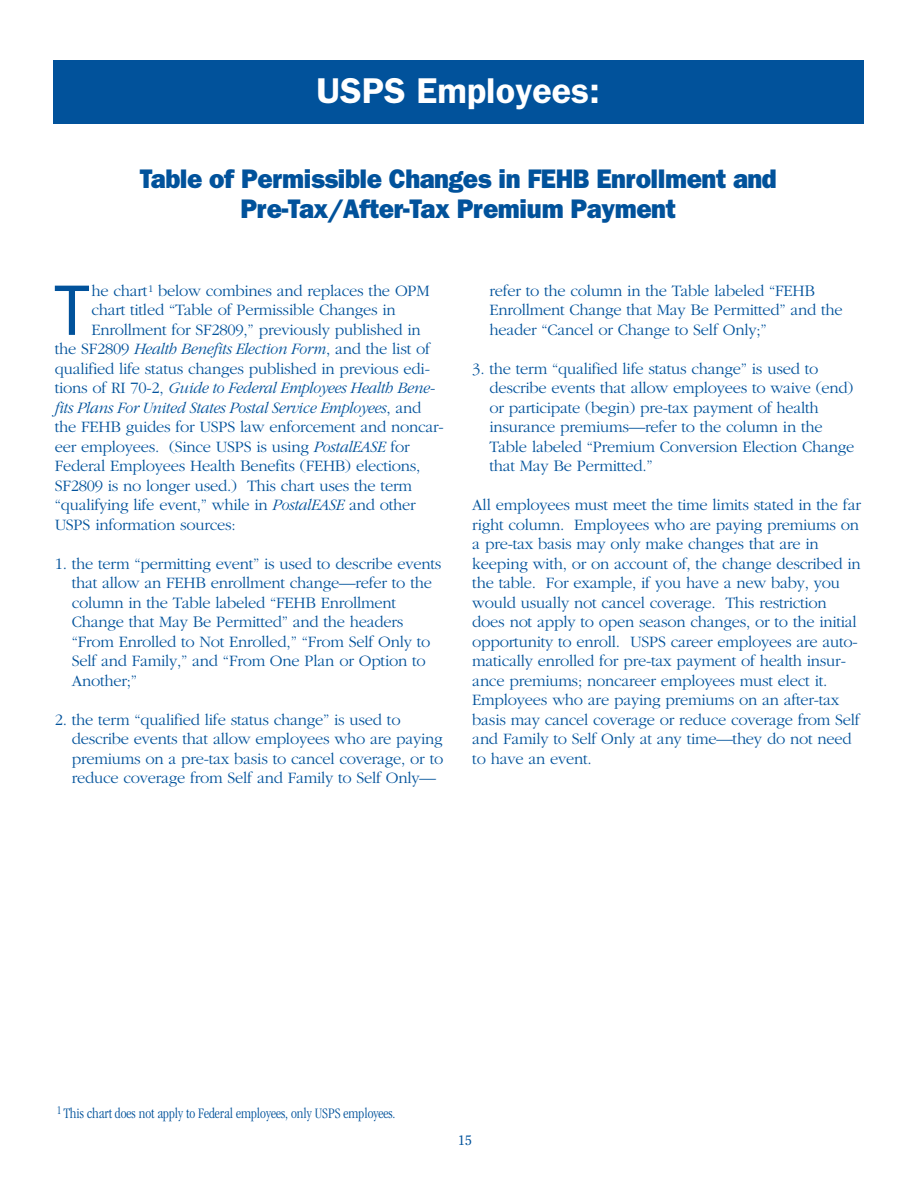
<style>
.page{position:relative;width:918px;height:1188px;background:#fff}
.page>*{position:absolute;margin:0;border:0;box-sizing:border-box;transform-origin:0 0}
.t1{font:71.85px "Franklin Gothic";color:#01529b}
.t2{font:600 36px "Franklin Gothic";color:#fff}
.t3{font:800 27px/30px "Franklin Gothic";letter-spacing:-.02em;color:#01529b;text-align:center;scale:.95 1}
.t4{font:300 16.5px/19.5px "Garamond";letter-spacing:-.015em;color:#01529b}
.t5{font:italic 300 16.5px "Garamond";letter-spacing:-.015em;color:#01529b;scale:.95 1}
.t6{font:300 condensed 15px "Garamond";color:#01529b}
.t7{font:13.5px "Clearface";color:#01529b}
.s1{font-style:normal}
.s2{font-style:italic}
</style>
<div class="page">
<div style="left:53px;top:60px;width:810px;height:64px;background:#01529b"></div>
<h2 class="t2" style="left:316px;top:79px;width:285px">USPS Employees:</h2>
<h3 class="t3" style="left:140px;top:166px;width:672px">Table of Permissible Changes in FEHB Enrollment and<br>Pre-Tax/After-Tax Premium Payment</h3>
<h1 class="t1" style="left:54px;top:286px;width:37px">T</h1>
<p class="t4" style="left:91px;top:282px;width:340px">he chart<sup>1</sup> below combines and replaces the OPM</p>
<p class="t4" style="left:91px;top:302px;width:306px">chart titled “Table of Permissible Changes in</p>
<p class="t4" style="left:91px;top:321px;width:331px">Enrollment for SF2809,” previously published in</p>
<p class="t5" style="left:55px;top:343px;width:397px"><span class="s1">the SF2809</span> Health Benefits Election Form<span class="s1">, and the list of</span></p>
<p class="t4" style="left:55px;top:360px;width:377px">qualified life status changes published in previous edi-</p>
<p class="t5" style="left:55px;top:382px;width:402px"><span class="s1">tions of RI 70-2,</span> Guide to Federal Employees Health Bene-</p>
<p class="t5" style="left:55px;top:401px;width:387px">fits Plans For United States Postal Service Employees<span class="s1">, and</span></p>
<p class="t4" style="left:55px;top:419px;width:391px">the FEHB guides for USPS law enforcement and noncar-</p>
<p class="t4" style="left:55px;top:438px;width:357px">eer employees. (Since USPS is using <span class="s2">PostalEASE</span> for</p>
<p class="t4" style="left:55px;top:458px;width:367px">Federal Employees Health Benefits (FEHB) elections,</p>
<p class="t4" style="left:55px;top:477px;width:359px">SF2809 is no longer used.) This chart uses the term</p>
<p class="t4" style="left:55px;top:497px;width:363px">“qualifying life event,” while in <span class="s2">PostalEASE</span> and other</p>
<p class="t4" style="left:55px;top:516px;width:182px">USPS information sources:</p>
<p class="t4" style="left:72px;top:555px;width:371px;text-indent:-17px">1. the term “permitting event” is used to describe events that allow an FEHB enrollment change—refer to the column in the Table labeled “FEHB Enrollment Change that May Be Permitted” and the headers “From Enrolled to Not Enrolled,” “From Self Only to Self and Family,” and “From One Plan or Option to Another;”</p>
<p class="t4" style="left:72px;top:711px;width:373px;text-indent:-17px">2. the term “qualified life status change” is used to describe events that allow employees who are paying premiums on a pre-tax basis to cancel coverage, or to reduce coverage from Self and Family to Self Only—</p>
<p class="t4" style="left:489px;top:282px;width:355px">refer to the column in the Table labeled “FEHB<br>Enrollment Change that May Be Permitted” and the header “Cancel or Change to Self Only;”</p>
<p class="t4" style="left:489px;top:360px;width:367px;text-indent:-17px">3. the term “qualified life status change” is used to describe events that allow employees to waive (end) or participate (begin) pre-tax payment of health insurance premiums—refer to the column in the Table labeled “Premium Conversion Election Change that May Be Permitted.”</p>
<p class="t4" style="left:472px;top:497px;width:390px">All employees must meet the time limits stated in the far right column. Employees who are paying premiums on a pre-tax basis may only make changes that are in keeping with, or on account of, the change described in the table. For example, if you have a new baby, you would usually not cancel coverage. This restriction does not apply to open season changes, or to the initial opportunity to enroll. USPS career employees are auto&shy;matically enrolled for pre-tax payment of health insur&shy;ance premiums; noncareer employees must elect it.<br>Employees who are paying premiums on an after-tax basis may cancel coverage or reduce coverage from Self and Family to Self Only at any time—they do not need to have an event.</p>
<p class="t6" style="left:57px;top:1107px;width:340px"><sup>1</sup> This chart does not apply to Federal employees, only USPS employees.</p>
<p class="t7" style="left:458px;top:1135px;width:15px">15</p>
</div>
